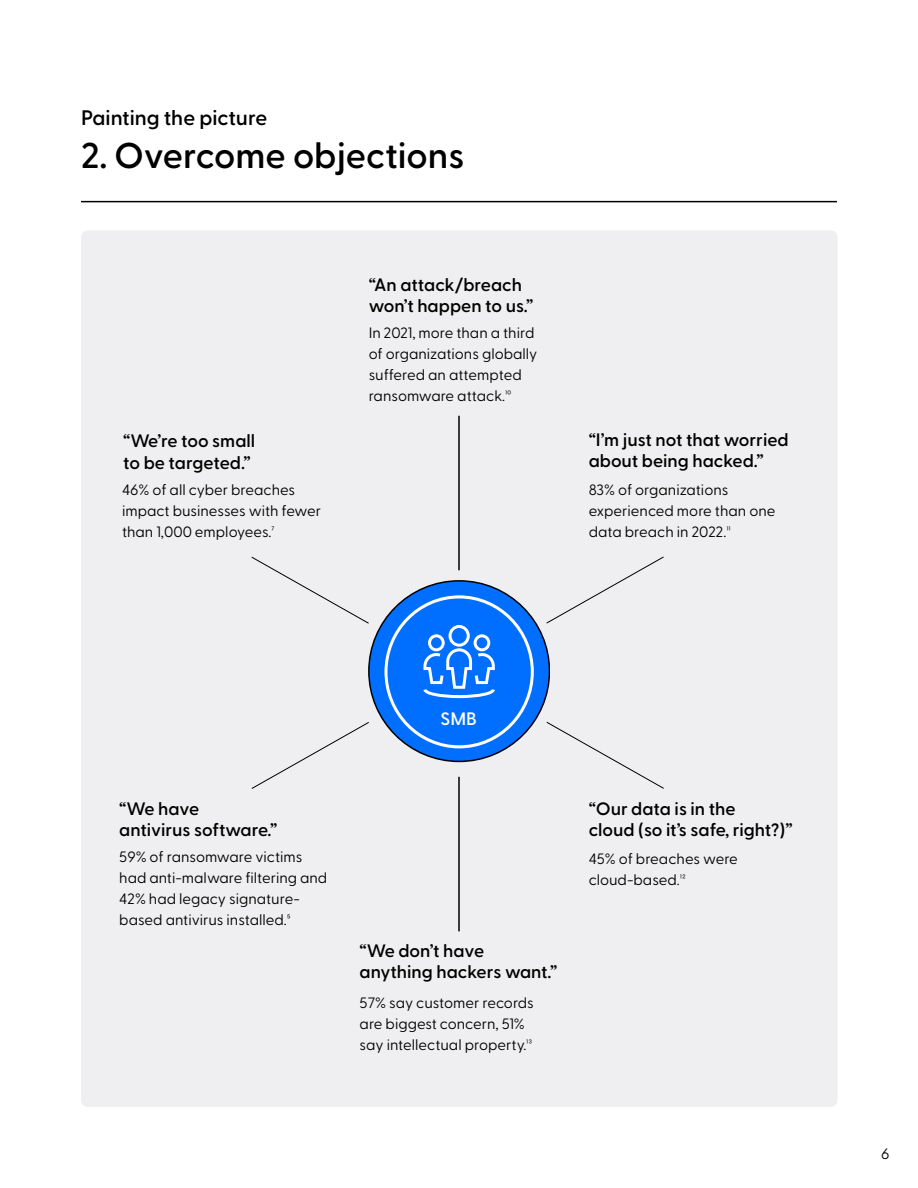
<style>
.page{position:relative;width:918px;height:1188px;background:#fff}
.page>*{position:absolute;margin:0;border:0;box-sizing:border-box;transform-origin:0 0}
.t1{font:600 36px "Greycliff CF";color:#000}
.t2{font:600 21px "Greycliff CF";color:#000}
.t3{font:600 18px/21px "Greycliff CF";color:#000}
.t4{font:600 18px "Greycliff CF";color:#fff}
.t5{font:15px/21px "Greycliff CF";color:#000}
</style>
<div class="page">
<div style="left:81px;top:230px;width:757px;height:877px;background:#efeff1;border-radius:7px"></div>
<hr style="left:81px;top:201px;width:756px;height:1px;background:#000">
<div style="left:369px;top:581px;width:180px;height:180px;background:#006efe;border-radius:50%"></div>
<svg style="left:384px;top:595px;width:150px;height:153px"></svg>
<hr style="left:459px;top:416px;width:1px;height:154px;background:#000">
<hr style="left:459px;top:777px;width:1px;height:154px;background:#000">
<svg style="left:546px;top:556px;width:118px;height:68px"></svg>
<svg style="left:251px;top:722px;width:118px;height:67px"></svg>
<svg style="left:546px;top:722px;width:118px;height:67px"></svg>
<svg style="left:251px;top:557px;width:118px;height:67px"></svg>
<h2 class="t2" style="left:81px;top:105px;width:188px">Painting the picture</h2>
<h1 class="t1" style="left:81px;top:134px;width:385px">2. Overcome objections</h1>
<p class="t3" style="left:369px;top:275px;width:166px">“An attack/breach won’t happen to us.”</p>
<p class="t3" style="left:123px;top:431px;width:133px">“We’re too small to be targeted.”</p>
<p class="t5" style="left:122px;top:479px;width:200px">46% of all cyber breaches impact businesses with fewer than 1,000 employees.7</p>
<p class="t5" style="left:369px;top:323px;width:170px">In 2021, more than a third of organizations globally suffered an attempted ransomware attack.10</p>
<p class="t3" style="left:589px;top:430px;width:202px">“I’m just not that worried about being hacked.”</p>
<p class="t5" style="left:589px;top:479px;width:188px">83% of organizations experienced more than one data breach in 2022.11</p>
<p class="t3" style="left:119px;top:798px;width:160px">“We have<br>antivirus software.”</p>
<p class="t5" style="left:119px;top:846px;width:210px">59% of ransomware victims had anti-malware filtering and<br>42% had legacy signature&shy;based antivirus installed.5</p>
<p class="t4" style="left:441px;top:708px;width:38px">SMB</p>
<p class="t3" style="left:360px;top:941px;width:199px">“We don’t have anything hackers want.”</p>
<p class="t5" style="left:360px;top:992px;width:176px">57% say customer records are biggest concern, 51% say intellectual property.13</p>
<p class="t3" style="left:589px;top:798px;width:205px">“Our data is in the<br>cloud (so it’s safe, right?)”</p>
<p class="t5" style="left:589px;top:848px;width:151px">45% of breaches were cloud-based.12</p>
<p class="t5" style="left:881px;top:1143px;width:10px">6</p>
</div>
